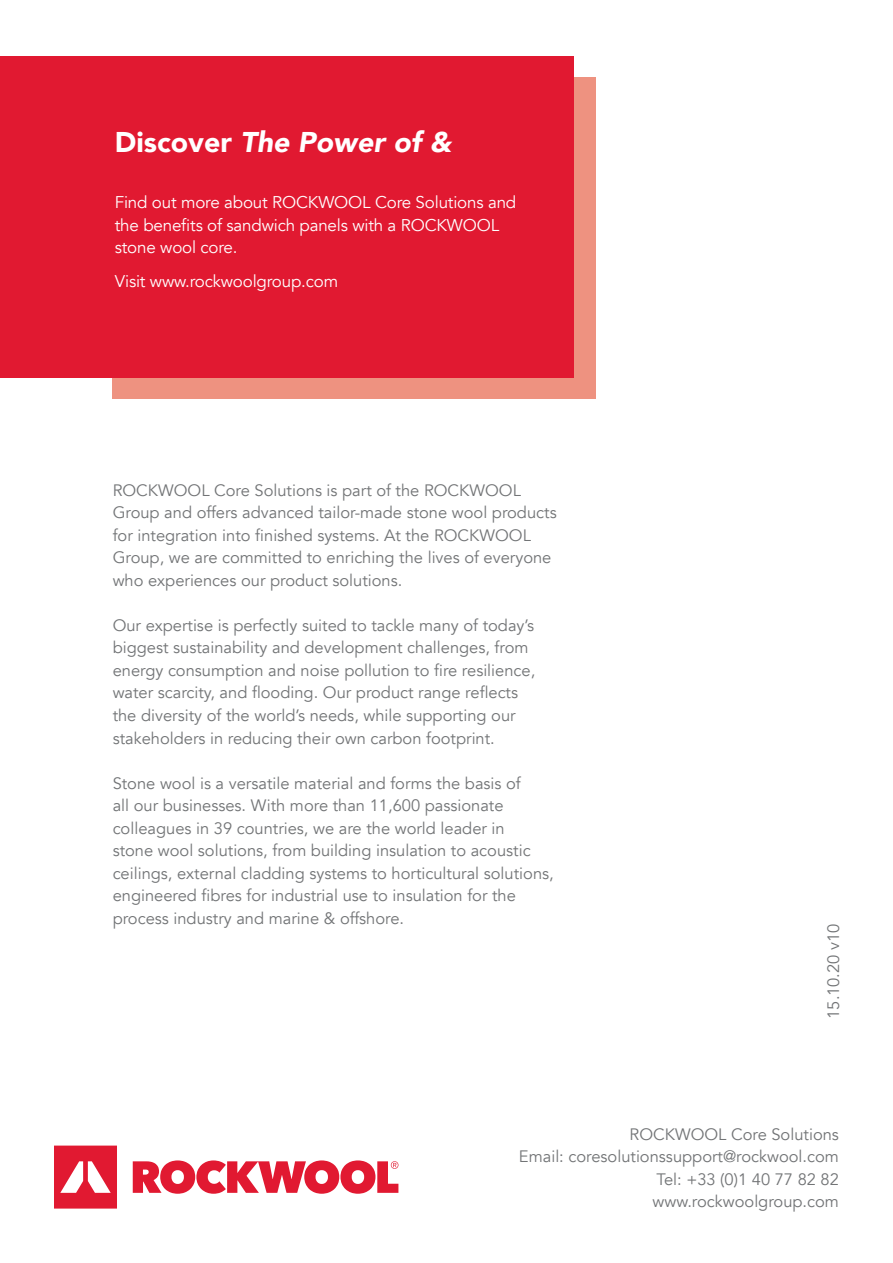
<style>
.page{position:relative;width:893px;height:1263px;background:#fff}
.page>*{position:absolute;margin:0;border:0;box-sizing:border-box;transform-origin:0 0}
.t1{font:italic 900 28.5px "Avenir";color:#fff}
.t2{font:16.95px/22.6px "Avenir";letter-spacing:-.01em;color:#fff}
.t3{font:16.5px/22.5px "Avenir";color:#727476}
.s1{font-style:normal}
</style>
<div class="page">
<div style="left:113px;top:77px;width:483px;height:321px;background:#ee9280"></div>
<svg style="left:54px;top:1145px;width:63px;height:63px"></svg>
<svg style="left:133px;top:1160px;width:265px;height:34px"></svg>
<div style="left:0;top:56px;width:574px;height:321px;background:#e11931"></div>
<h1 class="t1" style="left:115px;top:119px;width:338px"><span class="s1">Discover</span> The Power of &amp;</h1>
<p class="t2" style="left:115px;top:191px;width:403px">Find out more about ROCKWOOL Core Solutions and the benefits of sandwich panels with a ROCKWOOL stone wool core.</p>
<p class="t2" style="left:115px;top:270px;width:225px">Visit www.rockwoolgroup.com</p>
<p class="t3" style="left:113px;top:479px;width:445px">ROCKWOOL Core Solutions is part of the ROCKWOOL Group and offers advanced tailor-made stone wool products for integration into finished systems. At the ROCKWOOL Group, we are committed to enriching the lives of everyone who experiences our product solutions.</p>
<p class="t3" style="left:113px;top:614px;width:424px">Our expertise is perfectly suited to tackle many of today’s biggest sustainability and development challenges, from energy consumption and noise pollution to fire resilience, water scarcity, and flooding. Our product range reflects the diversity of the world’s needs, while supporting our stakeholders in reducing their own carbon footprint.</p>
<p class="t3" style="left:113px;top:772px;width:443px">Stone wool is a versatile material and forms the basis of<br>all our businesses. With more than 11,600 passionate colleagues in 39 countries, we are the world leader in<br>stone wool solutions, from building insulation to acoustic ceilings, external cladding systems to horticultural solutions, engineered fibres for industrial use to insulation for the process industry and marine &amp; offshore.</p>
<p class="t3" style="left:822px;top:1019px;width:97px;rotate:-90deg">15.10.20 v10</p>
<p class="t3" style="left:519px;top:1123px;width:321px;text-align:right">ROCKWOOL Core Solutions<br>Email: coresolutionssupport@rockwool.com<br>Tel: +33 (0)1 40 77 82 82 www.rockwoolgroup.com</p>
</div>
